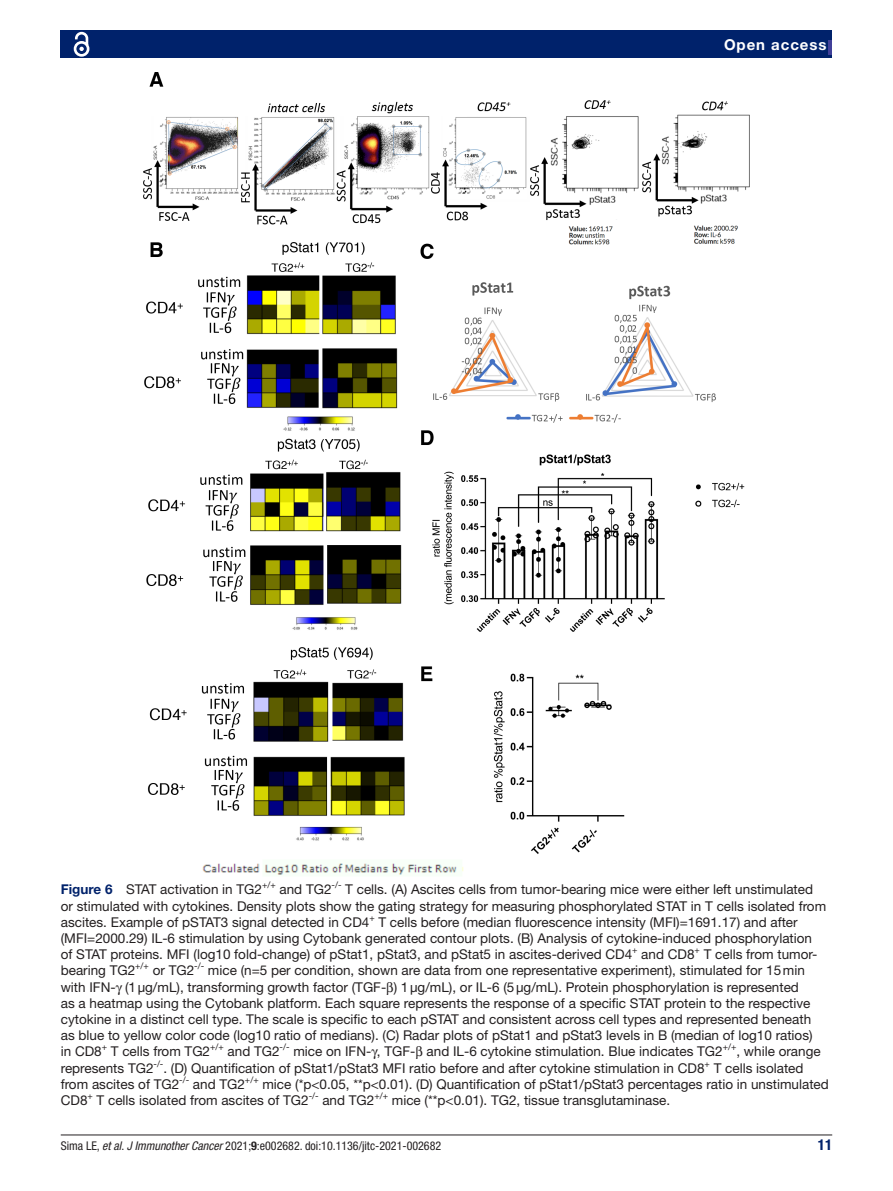
<style>
.page{position:relative;width:893px;height:1191px;background:#fff}
.page>*{position:absolute;margin:0;border:0;box-sizing:border-box;transform-origin:0 0}
.t1{font:700 15px "Helvetica Neue LT Std";letter-spacing:.065em;color:#fff}
.t2{font:700 condensed 15px "Helvetica Neue LT Std";color:#00226b}
.t3{font:13.5px/16.2px "Helvetica Neue LT Std";color:#231f20}
.t4{font:condensed 12px "Helvetica Neue LT Std";color:#231f20}
.t5{font:9px "Helvetica Neue LT Std";color:#231f20}
.s1{font-weight:700;color:#00226b}
.s2{font-style:italic}
.s3{font-weight:700}
</style>
<div class="page">
<hr style="left:61px;top:1134px;width:771px;height:1px;background:#231f20">
<div style="left:61px;top:31px;width:771px;height:27px;background:#00226b"></div>
<hr style="left:828px;top:40px;width:4px;height:15px;background:#414099">
<svg style="left:73px;top:31px;width:17px;height:26px"></svg>
<img style="left:143px;top:73px;width:607px;height:802px">
<p class="t1" style="left:724px;top:35px;width:104px">Open access</p>
<p class="t3" style="left:61px;top:881px;width:203px"><span class="s1">Figure 6</span> STAT activation in TG2</p>
<p class="t5" style="left:262px;top:879px;width:15px">+/+</p>
<p class="t3" style="left:280px;top:881px;width:54px">and TG2</p>
<p class="t5" style="left:332px;top:879px;width:11px">-/-</p>
<p class="t3" style="left:61px;top:881px;width:767px;text-indent:284px">T cells. (A) Ascites cells from tumor-bearing mice were either left unstimulated or stimulated with cytokines. Density plots show the gating strategy for measuring phosphorylated STAT in T cells isolated from ascites. Example of pSTAT3 signal detected in CD4</p>
<p class="t5" style="left:369px;top:912px;width:7px">+</p>
<p class="t3" style="left:61px;top:913px;width:753px;text-indent:318px">T cells before (median fluorescence intensity (MFI)=1691.17) and after (MFI=2000.29) IL-6 stimulation by using Cytobank generated contour plots. (B) Analysis of cytokine-induced phosphorylation of STAT proteins. MFI (log10 fold-change) of pStat1, pStat3, and pStat5 in ascites-derived CD4</p>
<p class="t5" style="left:632px;top:944px;width:7px">+</p>
<p class="t3" style="left:641px;top:946px;width:55px">and CD8</p>
<p class="t5" style="left:695px;top:944px;width:7px">+</p>
<p class="t3" style="left:704px;top:946px;width:115px">T cells from tumor-</p>
<p class="t3" style="left:61px;top:962px;width:76px">bearing TG2</p>
<p class="t5" style="left:135px;top:960px;width:15px">+/+</p>
<p class="t3" style="left:153px;top:962px;width:43px">or TG2</p>
<p class="t5" style="left:194px;top:960px;width:11px">-/-</p>
<p class="t3" style="left:61px;top:962px;width:753px;text-indent:147px">mice (n=5 per condition, shown are data from one representative experiment), stimulated for 15min with IFN- (1µg/mL), transforming growth factor (TGF- ) 1µg/mL), or IL-6 (5µg/mL). Protein phosphorylation is represented as a heatmap using the Cytobank platform. Each square represents the response of a specific STAT protein to the respective cytokine in a distinct cell type. The scale is specific to each pSTAT and consistent across cell types and represented beneath as blue to yellow color code (log10 ratio of medians). (C) Radar plots of pStat1 and pStat3 levels in B (median of log10 ratios) in CD8</p>
<p class="t5" style="left:102px;top:1041px;width:7px">+</p>
<p class="t3" style="left:111px;top:1043px;width:101px">T cells from TG2</p>
<p class="t5" style="left:210px;top:1041px;width:15px">+/+</p>
<p class="t3" style="left:228px;top:1043px;width:54px">and TG2</p>
<p class="t5" style="left:280px;top:1041px;width:11px">-/-</p>
<p class="t3" style="left:293px;top:1043px;width:431px">mice on IFN- , TGF- and IL-6 cytokine stimulation. Blue indicates TG2</p>
<p class="t5" style="left:723px;top:1041px;width:15px">+/+</p>
<p class="t3" style="left:736px;top:1043px;width:86px">, while orange</p>
<p class="t3" style="left:61px;top:1059px;width:94px">represents TG2</p>
<p class="t5" style="left:154px;top:1058px;width:11px">-/-</p>
<p class="t3" style="left:163px;top:1059px;width:543px">. (D) Quantification of pStat1/pStat3 MFI ratio before and after cytokine stimulation in CD8</p>
<p class="t5" style="left:705px;top:1058px;width:7px">+</p>
<p class="t3" style="left:61px;top:1059px;width:770px;text-indent:653px">T cells isolated from ascites of TG2<sup>-/-</sup> and TG2<sup>+/+</sup> mice (*p&lt;0.05, **p&lt;0.01). (D) Quantification of pStat1/pStat3 percentages ratio in unstimulated<br>CD8<sup>+</sup> T cells isolated from ascites of TG2<sup>-/-</sup> and TG2<sup>+/+</sup> mice (**p&lt;0.01). TG2, tissue transglutaminase.</p>
<p class="t4" style="left:61px;top:1138px;width:382px">Sima LE, <span class="s2">et al</span>. <span class="s2">J Immunother Cancer</span> 2021;<span class="s3">9</span>:e002682. doi:10.1136/jitc-2021-002682</p>
<p class="t2" style="left:818px;top:1135px;width:16px">11</p>
</div>
